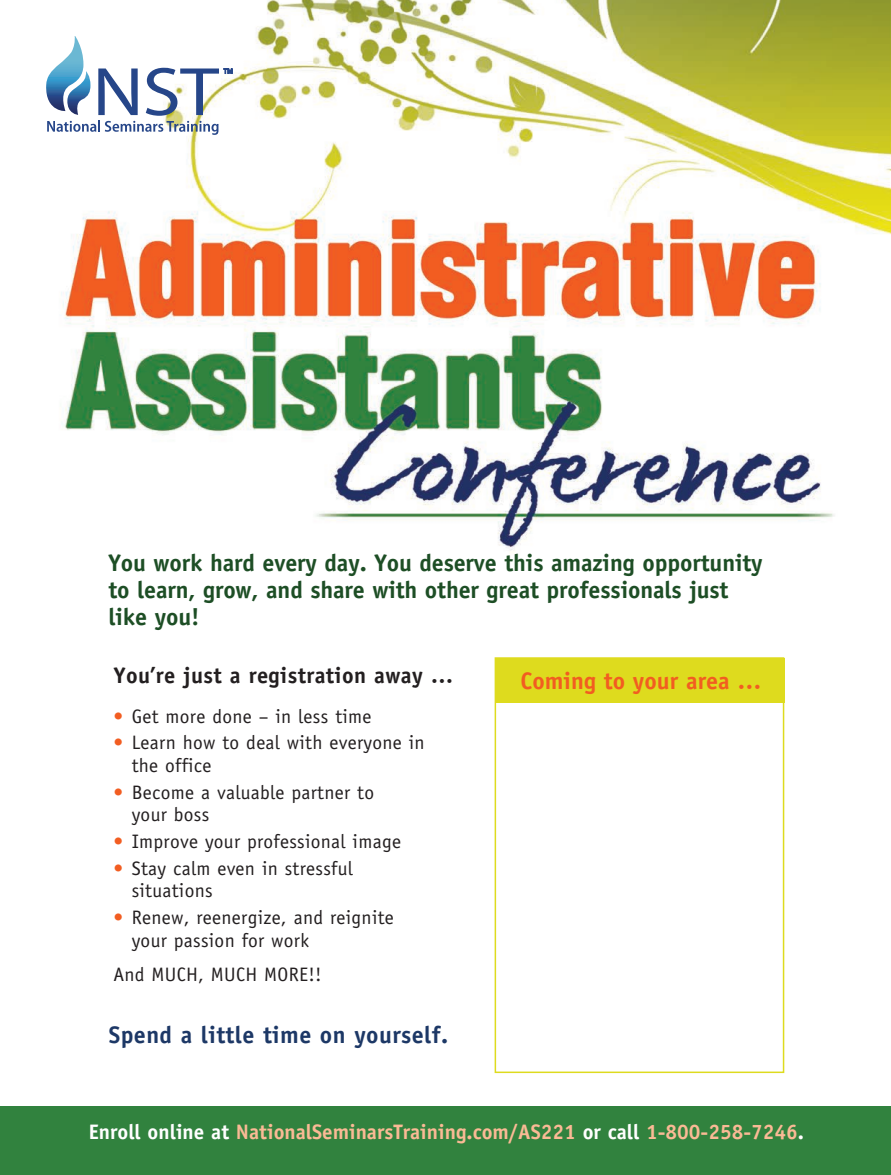
<style>
.page{position:relative;width:891px;height:1175px;background:#fff}
.page>*{position:absolute;margin:0;border:0;box-sizing:border-box;transform-origin:0 0}
.t1{font:700 24px/27px "Officina Sans Std";letter-spacing:-.005em;color:#1d4e25}
.t2{font:700 24px "Officina Sans Std";letter-spacing:.015em;color:#1d3866}
.t3{font:700 24px "Officina Sans Std";color:#f25d21}
.t4{font:700 22.5px "Officina Sans Std";letter-spacing:.015em;color:#231f20}
.t5{font:700 21px "Officina Sans Std";color:#faba95}
.t6{font:19.5px/22.5px "Officina Sans Std";letter-spacing:.015em;color:#231f20}
.s1{color:#f25d21}
.s2{color:#fff}
</style>
<div class="page">
<img style="left:61px;top:0;width:830px;height:551px">
<div style="left:495px;top:657px;width:289px;height:416px;border:2px solid #dedb1e"></div>
<svg style="left:46px;top:37px;width:186px;height:98px"></svg>
<div style="left:0;top:1106px;width:891px;height:68px;background:#31823e"></div>
<div style="left:497px;top:659px;width:288px;height:44px;background:#dedb1e"></div>
<p class="t1" style="left:108px;top:551px;width:656px">You work hard every day. You deserve this amazing opportunity to learn, grow, and share with other great professionals just like you!</p>
<p class="t4" style="left:114px;top:667px;width:341px">You’re just a registration away …</p>
<p class="t3" style="left:520px;top:671px;width:243px">Coming to your area …</p>
<p class="t6" style="left:113px;top:706px;width:260px"><span class="s1">•</span> Get more done – in less time</p>
<p class="t6" style="left:132px;top:733px;width:294px;text-indent:-18px"><span class="s1">•</span> Learn how to deal with everyone in the office</p>
<p class="t6" style="left:132px;top:782px;width:244px;text-indent:-18px"><span class="s1">•</span> Become a valuable partner to your boss</p>
<p class="t6" style="left:113px;top:831px;width:289px"><span class="s1">•</span> Improve your professional image</p>
<p class="t6" style="left:132px;top:858px;width:223px;text-indent:-18px"><span class="s1">•</span> Stay calm even in stressful situations</p>
<p class="t6" style="left:132px;top:908px;width:264px;text-indent:-18px"><span class="s1">•</span> Renew, reenergize, and reignite your passion for work</p>
<p class="t6" style="left:113px;top:964px;width:210px">And MUCH, MUCH MORE!!</p>
<p class="t2" style="left:109px;top:1026px;width:341px">Spend a little time on yourself.</p>
<p class="t5" style="left:89px;top:1123px;width:717px"><span class="s2">Enroll online at</span> NationalSeminarsTraining.com/AS221 <span class="s2">or call</span> 1-800-258-7246<span class="s2">.</span></p>
</div>
